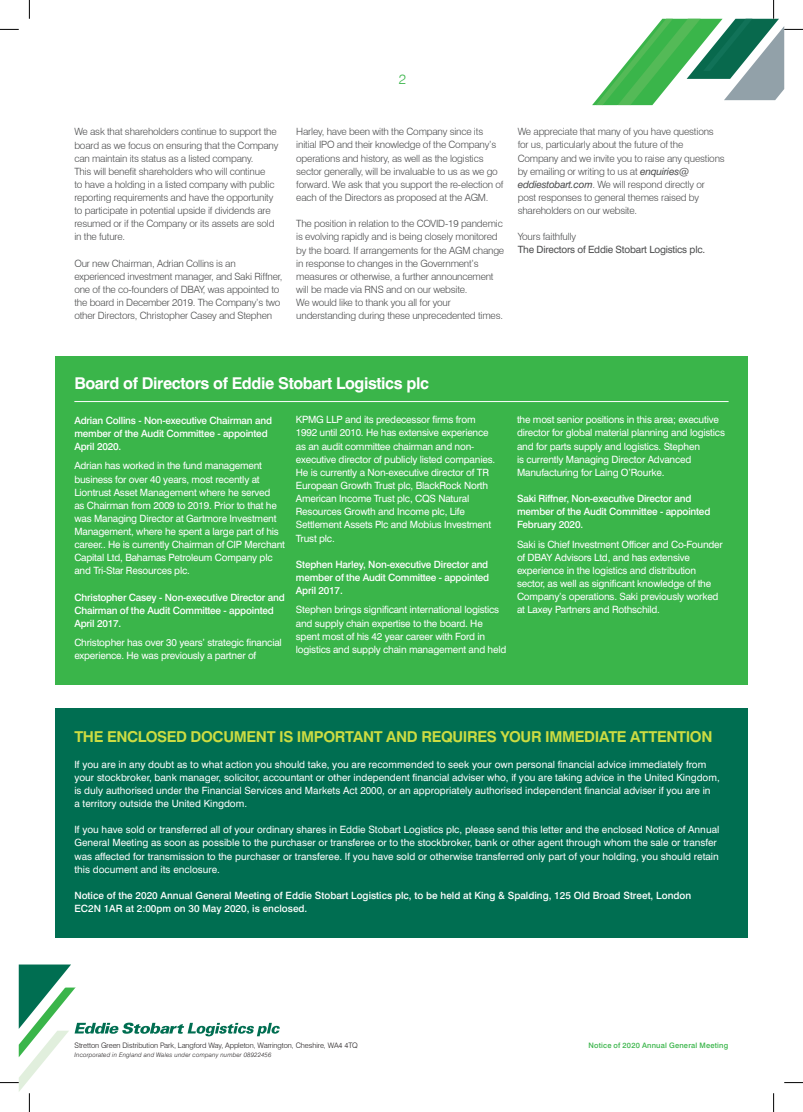
<style>
.page{position:relative;width:803px;height:1112px;background:#fff}
.page>*{position:absolute;margin:0;border:0;box-sizing:border-box;transform-origin:0 0}
.t1{font:700 16.25px "Swiss 721 BT";letter-spacing:-.025em;color:#fff}
.t2{font:700 15px "Swiss 721 BT";letter-spacing:-.025em;color:#ccdc42}
.t3{font:300 13.75px "Swiss 721 BT";color:#3ab54a}
.t4{font:300 10px/13.1px "Swiss 721 BT";letter-spacing:-.02em;color:#4b4c4d}
.t5{font:10px/13.1px "Swiss 721 BT";letter-spacing:-.02em;color:#fff}
.t6{font:10px/13.1px "Swiss 721 BT";color:#fff}
.t7{font:500 10px/13.1px "Swiss 721 BT";letter-spacing:-.02em;color:#fff}
.t8{font:500 10px/13.1px "Swiss 721 BT";color:#fff}
.t9{font:10px "Swiss 721 BT";letter-spacing:-.02em;color:#4b4c4d}
.t10{font:300 7.5px "Swiss 721 BT";letter-spacing:-.01em;color:#231f20}
.t11{font:500 7.5px "Swiss 721 BT";letter-spacing:.025em;color:#3ab54a}
.t12{font:italic 300 6.25px "Swiss 721 BT";letter-spacing:.025em;color:#231f20}
.s1{font-weight:400;font-style:italic}
</style>
<div class="page">
<div style="left:55px;top:356px;width:692px;height:329px;background:#3ab54a"></div>
<hr style="left:74px;top:401px;width:654px;height:1px;background:#fff">
<div style="left:55px;top:707px;width:692px;height:230px;background:#006e51"></div>
<svg style="left:0;top:29px;width:19px;height:1px"></svg>
<svg style="left:784px;top:1082px;width:19px;height:1px"></svg>
<svg style="left:29px;top:0;width:1px;height:19px"></svg>
<svg style="left:0;top:964px;width:280px;height:147px"></svg>
<svg style="left:592px;top:0;width:211px;height:106px"></svg>
<svg style="left:773px;top:1093px;width:1px;height:18px"></svg>
<h3 class="t3" style="left:399px;top:71px;width:9px">2</h3>
<p class="t4" style="left:74px;top:125px;width:206px">We ask that shareholders continue to support the board as we focus on ensuring that the Company can maintain its status as a listed company.<br>This will benefit shareholders who will continue<br>to have a holding in a listed company with public reporting requirements and have the opportunity to participate in potential upside if dividends are resumed or if the Company or its assets are sold in the future.</p>
<p class="t4" style="left:74px;top:256px;width:209px">Our new Chairman, Adrian Collins is an experienced investment manager, and Saki Riffner, one of the co-founders of DBAY, was appointed to the board in December 2019. The Company’s two other Directors, Christopher Casey and Stephen</p>
<p class="t4" style="left:296px;top:125px;width:209px">Harley, have been with the Company since its initial IPO and their knowledge of the Company’s operations and history, as well as the logistics sector generally, will be invaluable to us as we go forward. We ask that you support the re-election of each of the Directors as proposed at the AGM.</p>
<p class="t4" style="left:296px;top:217px;width:209px">The position in relation to the COVID-19 pandemic is evolving rapidly and is being closely monitored by the board. If arrangements for the AGM change in response to changes in the Government’s measures or otherwise, a further announcement will be made via RNS and on our website.<br>We would like to thank you all for your understanding during these unprecedented times.</p>
<p class="t4" style="left:518px;top:125px;width:209px">We appreciate that many of you have questions for us, particularly about the future of the Company and we invite you to raise any questions by emailing or writing to us at <span class="s1">enquiries@ eddiestobart.com</span>. We will respond directly or post responses to general themes raised by shareholders on our website.</p>
<p class="t4" style="left:518px;top:230px;width:60px">Yours faithfully</p>
<p class="t9" style="left:518px;top:244px;width:189px">The Directors of Eddie Stobart Logistics plc.</p>
<h1 class="t1" style="left:74px;top:373px;width:356px">Board of Directors of Eddie Stobart Logistics plc</h1>
<p class="t7" style="left:74px;top:413px;width:199px">Adrian Collins - Non-executive Chairman and member of the Audit Committee - appointed<br>April 2020.</p>
<p class="t5" style="left:74px;top:459px;width:212px">Adrian has worked in the fund management business for over 40 years, most recently at Liontrust Asset Management where he served<br>as Chairman from 2009 to 2019. Prior to that he was Managing Director at Gartmore Investment Management, where he spent a large part of his career.. He is currently Chairman of CIP Merchant Capital Ltd, Bahamas Petroleum Company plc and Tri-Star Resources plc.</p>
<p class="t7" style="left:74px;top:590px;width:212px">Christopher Casey - Non-executive Director and<br>Chairman of the Audit Committee - appointed<br>April 2017.</p>
<p class="t5" style="left:74px;top:636px;width:209px">Christopher has over 30 years’ strategic financial experience. He was previously a partner of</p>
<p class="t5" style="left:296px;top:413px;width:201px">KPMG LLP and its predecessor firms from 1992 until 2010. He has extensive experience as an audit committee chairman and non&shy;executive director of publicly listed companies.<br>He is currently a Non-executive director of TR European Growth Trust plc, BlackRock North American Income Trust plc, CQS Natural Resources Growth and Income plc, Life Settlement Assets Plc and Mobius Investment Trust plc.</p>
<p class="t7" style="left:296px;top:557px;width:195px;text-align:justify">Stephen Harley, Non-executive Director and member of the Audit Committee - appointed April 2017.</p>
<p class="t5" style="left:296px;top:603px;width:212px">Stephen brings significant international logistics and supply chain expertise to the board. He spent most of his 42 year career with Ford in logistics and supply chain management and held</p>
<p class="t5" style="left:517px;top:413px;width:209px">the most senior positions in this area; executive director for global material planning and logistics and for parts supply and logistics. Stephen<br>is currently Managing Director Advanced Manufacturing for Laing O’Rourke.</p>
<p class="t7" style="left:517px;top:491px;width:195px">Saki Riffner, Non-executive Director and member of the Audit Committee - appointed<br>February 2020.</p>
<p class="t5" style="left:517px;top:537px;width:207px">Saki is Chief Investment Officer and Co-Founder of DBAY Advisors Ltd, and has extensive experience in the logistics and distribution sector, as well as significant knowledge of the Company’s operations. Saki previously worked at Laxey Partners and Rothschild.</p>
<h2 class="t2" style="left:74px;top:727px;width:640px">THE ENCLOSED DOCUMENT IS IMPORTANT AND REQUIRES YOUR IMMEDIATE ATTENTION</h2>
<p class="t6" style="left:74px;top:757px;width:647px">If you are in any doubt as to what action you should take, you are recommended to seek your own personal financial advice immediately from your stockbroker, bank manager, solicitor, accountant or other independent financial adviser who, if you are taking advice in the United Kingdom, is duly authorised under the Financial Services and Markets Act 2000, or an appropriately authorised independent financial adviser if you are in<br>a territory outside the United Kingdom.</p>
<p class="t6" style="left:74px;top:822px;width:646px">If you have sold or transferred all of your ordinary shares in Eddie Stobart Logistics plc, please send this letter and the enclosed Notice of Annual General Meeting as soon as possible to the purchaser or transferee or to the stockbroker, bank or other agent through whom the sale or transfer was affected for transmission to the purchaser or transferee. If you have sold or otherwise transferred only part of your holding, you should retain this document and its enclosure.</p>
<p class="t8" style="left:74px;top:888px;width:618px">Notice of the 2020 Annual General Meeting of Eddie Stobart Logistics plc, to be held at King &amp; Spalding, 125 Old Broad Street, London<br>EC2N 1AR at 2:00pm on 30 May 2020, is enclosed.</p>
<p class="t10" style="left:75px;top:1040px;width:285px">Stretton Green Distribution Park, Langford Way, Appleton, Warrington, Cheshire, WA4 4TQ</p>
<p class="t11" style="left:588px;top:1040px;width:141px">Notice of 2020 Annual General Meeting</p>
<p class="t12" style="left:75px;top:1050px;width:198px">Incorporated in England and Wales under company number 08922456</p>
</div>
